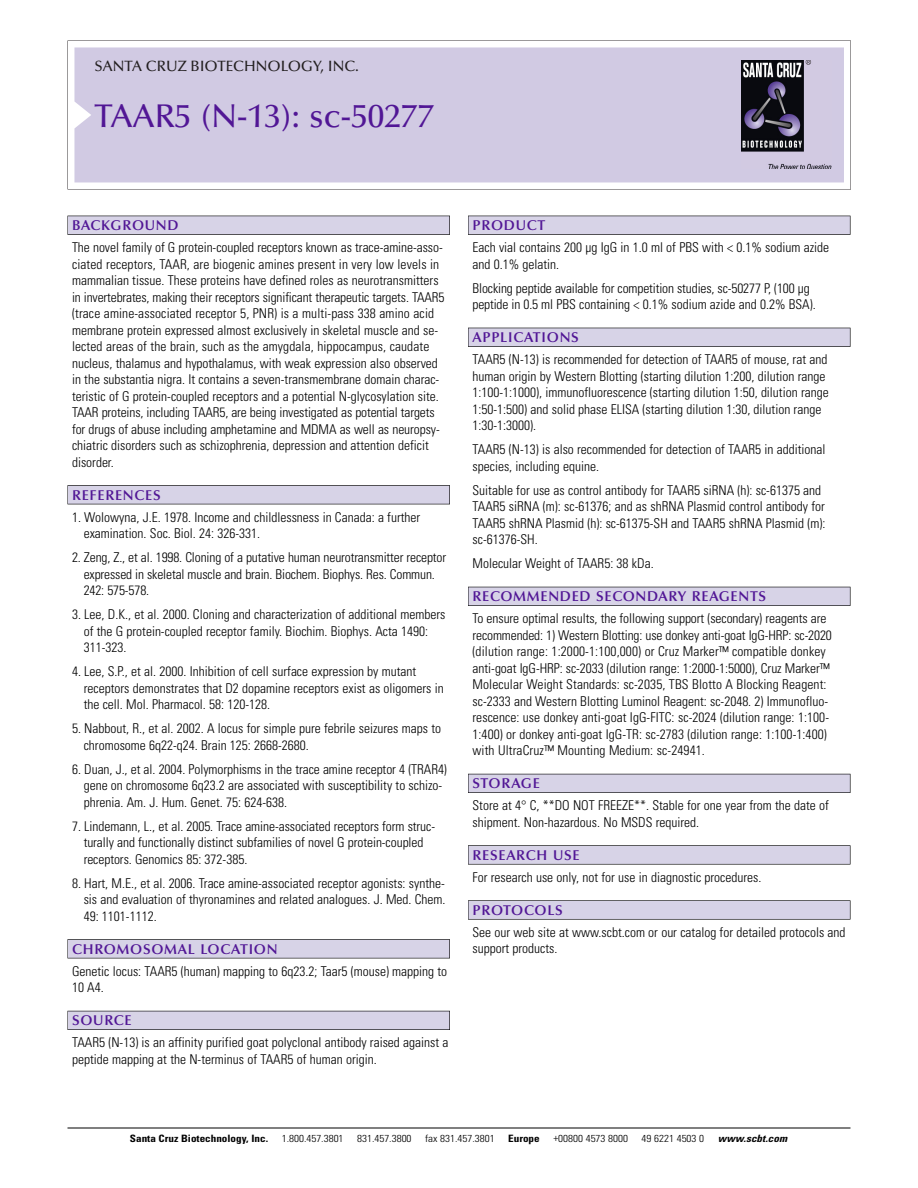
<style>
.page{position:relative;width:918px;height:1188px;background:#fff}
.page>*{position:absolute;margin:0;border:0;box-sizing:border-box;transform-origin:0 0}
.t1{font:500 33px "Optima";color:#511695}
.t2{font:500 15px "Optima";color:#231f20}
.t3{font:600 14.25px "Optima";letter-spacing:.05em;color:#511695}
.t4{font:300 condensed 13.5px/16.5px "Univers";color:#000}
.t5{font:300 condensed 10.2px "Univers";color:#000;scale:1.1 1}
.t6{font:700 condensed 10.2px "Univers";color:#000;scale:1.1 1}
.t7{font:italic 700 condensed 10.2px "Univers";letter-spacing:.005em;color:#000;scale:1.1 1}
</style>
<div class="page">
<svg style="left:68px;top:40px;width:783px;height:149px"></svg>
<div style="left:74px;top:47px;width:770px;height:135px;background:#d1cae3"></div>
<img style="left:741px;top:60px;width:90px;height:108px">
<div style="left:68px;top:216px;width:382px;height:19px;background:#525155"></div>
<div style="left:68px;top:216px;width:381px;height:18px;background:#d7d3e7"></div>
<div style="left:68px;top:485px;width:382px;height:19px;background:#525155"></div>
<div style="left:68px;top:486px;width:381px;height:18px;background:#d7d3e7"></div>
<div style="left:68px;top:939px;width:382px;height:19px;background:#545357"></div>
<div style="left:68px;top:940px;width:381px;height:18px;background:#d7d3e7"></div>
<div style="left:68px;top:1011px;width:382px;height:19px;background:#54535a"></div>
<div style="left:68px;top:1011px;width:381px;height:18px;background:#d7d3e7"></div>
<div style="left:468px;top:216px;width:382px;height:19px;background:#525155"></div>
<div style="left:468px;top:216px;width:382px;height:18px;background:#d7d3e7"></div>
<div style="left:468px;top:328px;width:382px;height:19px;background:#515055"></div>
<div style="left:468px;top:328px;width:382px;height:18px;background:#d7d3e7"></div>
<div style="left:468px;top:587px;width:382px;height:19px;background:#525158"></div>
<div style="left:468px;top:587px;width:382px;height:18px;background:#d7d3e7"></div>
<div style="left:468px;top:774px;width:382px;height:19px;background:#54535a"></div>
<div style="left:468px;top:774px;width:382px;height:18px;background:#d7d3e7"></div>
<svg style="left:468px;top:845px;width:382px;height:20px"></svg>
<div style="left:468px;top:846px;width:382px;height:18px;background:#d7d3e7"></div>
<div style="left:468px;top:900px;width:382px;height:20px;background:#666667"></div>
<div style="left:468px;top:901px;width:382px;height:18px;background:#d7d3e7"></div>
<hr style="left:68px;top:1128px;width:782px;height:1px;background:#000">
<p class="t2" style="left:94px;top:61px;width:266px">SANTA CRUZ BIOTECHNOLOGY, INC.</p>
<h1 class="t1" style="left:94px;top:103px;width:341px">TAAR5 (N-13): sc-50277</h1>
<p class="t3" style="left:72px;top:219px;width:108px">BACKGROUND</p>
<p class="t4" style="left:72px;top:240px;width:374px">The novel family of G protein-coupled receptors known as trace-amine-asso&shy;ciated receptors, TAAR, are biogenic amines present in very low levels in mammalian tissue. These proteins have defined roles as neurotransmitters in invertebrates, making their receptors significant therapeutic targets. TAAR5 (trace amine-associated receptor 5, PNR) is a multi-pass 338 amino acid membrane protein expressed almost exclusively in skeletal muscle and se&shy;lected areas of the brain, such as the amygdala, hippocampus, caudate nucleus, thalamus and hypothalamus, with weak expression also observed in the substantia nigra. It contains a seven-transmembrane domain charac&shy;teristic of G protein-coupled receptors and a potential N-glycosylation site.<br>TAAR proteins, including TAAR5, are being investigated as potential targets for drugs of abuse including amphetamine and MDMA as well as neuropsy&shy;chiatric disorders such as schizophrenia, depression and attention deficit disorder.</p>
<p class="t3" style="left:72px;top:489px;width:90px">REFERENCES</p>
<p class="t4" style="left:84px;top:510px;width:338px;text-indent:-12px">1. Wolowyna, J.E. 1978. Income and childlessness in Canada: a further examination. Soc. Biol. 24: 326-331.</p>
<p class="t4" style="left:84px;top:550px;width:364px;text-indent:-12px">2. Zeng, Z., et al. 1998. Cloning of a putative human neurotransmitter receptor expressed in skeletal muscle and brain. Biochem. Biophys. Res. Commun.<br>242: 575-578.</p>
<p class="t4" style="left:84px;top:607px;width:363px;text-indent:-12px">3. Lee, D.K., et al. 2000. Cloning and characterization of additional members of the G protein-coupled receptor family. Biochim. Biophys. Acta 1490:<br>311-323.</p>
<p class="t4" style="left:84px;top:664px;width:362px;text-indent:-12px">4. Lee, S.P., et al. 2000. Inhibition of cell surface expression by mutant receptors demonstrates that D2 dopamine receptors exist as oligomers in the cell. Mol. Pharmacol. 58: 120-128.</p>
<p class="t4" style="left:84px;top:721px;width:359px;text-indent:-12px">5. Nabbout, R., et al. 2002. A locus for simple pure febrile seizures maps to chromosome 6q22-q24. Brain 125: 2668-2680.</p>
<p class="t4" style="left:84px;top:762px;width:365px;text-indent:-12px">6. Duan, J., et al. 2004. Polymorphisms in the trace amine receptor 4 (TRAR4) gene on chromosome 6q23.2 are associated with susceptibility to schizo&shy;phrenia. Am. J. Hum. Genet. 75: 624-638.</p>
<p class="t4" style="left:84px;top:819px;width:353px;text-indent:-12px">7. Lindemann, L., et al. 2005. Trace amine-associated receptors form struc&shy;turally and functionally distinct subfamilies of novel G protein-coupled receptors. Genomics 85: 372-385.</p>
<p class="t4" style="left:84px;top:876px;width:363px;text-align:justify;text-indent:-12px">8. Hart, M.E., et al. 2006. Trace amine-associated receptor agonists: synthe&shy;sis and evaluation of thyronamines and related analogues. J. Med. Chem.<br>49: 1101-1112.</p>
<p class="t3" style="left:72px;top:943px;width:207px">CHROMOSOMAL LOCATION</p>
<p class="t4" style="left:72px;top:964px;width:377px">Genetic locus: TAAR5 (human) mapping to 6q23.2; Taar5 (mouse) mapping to<br>10 A4.</p>
<p class="t3" style="left:72px;top:1015px;width:61px">SOURCE</p>
<p class="t4" style="left:72px;top:1035px;width:378px">TAAR5 (N-13) is an affinity purified goat polyclonal antibody raised against a peptide mapping at the N-terminus of TAAR5 of human origin.</p>
<p class="t3" style="left:473px;top:219px;width:74px">PRODUCT</p>
<p class="t4" style="left:473px;top:240px;width:358px">Each vial contains 200 µg IgG in 1.0 ml of PBS with &lt; 0.1% sodium azide and 0.1% gelatin.</p>
<p class="t4" style="left:473px;top:281px;width:345px">Blocking peptide available for competition studies, sc-50277 P, (100 µg peptide in 0.5 ml PBS containing &lt; 0.1% sodium azide and 0.2% BSA).</p>
<p class="t3" style="left:473px;top:332px;width:108px">APPLICATIONS</p>
<p class="t4" style="left:473px;top:352px;width:358px">TAAR5 (N-13) is recommended for detection of TAAR5 of mouse, rat and human origin by Western Blotting (starting dilution 1:200, dilution range 1:100-1:1000), immunofluorescence (starting dilution 1:50, dilution range 1:50-1:500) and solid phase ELISA (starting dilution 1:30, dilution range 1:30-1:3000).</p>
<p class="t4" style="left:473px;top:442px;width:355px">TAAR5 (N-13) is also recommended for detection of TAAR5 in additional species, including equine.</p>
<p class="t4" style="left:473px;top:483px;width:354px">Suitable for use as control antibody for TAAR5 siRNA (h): sc-61375 and TAAR5 siRNA (m): sc-61376; and as shRNA Plasmid control antibody for TAAR5 shRNA Plasmid (h): sc-61375-SH and TAAR5 shRNA Plasmid (m): sc-61376-SH.</p>
<p class="t4" style="left:473px;top:556px;width:183px">Molecular Weight of TAAR5: 38 kDa.</p>
<p class="t3" style="left:473px;top:591px;width:295px">RECOMMENDED SECONDARY REAGENTS</p>
<p class="t4" style="left:473px;top:611px;width:361px">To ensure optimal results, the following support (secondary) reagents are recommended: 1) Western Blotting: use donkey anti-goat IgG-HRP: sc-2020 (dilution range: 1:2000-1:100,000) or Cruz Marker™ compatible donkey anti-goat IgG-HRP: sc-2033 (dilution range: 1:2000-1:5000), Cruz Marker™ Molecular Weight Standards: sc-2035, TBS Blotto A Blocking Reagent: sc-2333 and Western Blotting Luminol Reagent: sc-2048. 2) Immunofluo&shy;rescence: use donkey anti-goat IgG-FITC: sc-2024 (dilution range: 1:100- 1:400) or donkey anti-goat IgG-TR: sc-2783 (dilution range: 1:100-1:400) with UltraCruz™ Mounting Medium: sc-24941.</p>
<p class="t3" style="left:473px;top:778px;width:69px">STORAGE</p>
<p class="t4" style="left:473px;top:798px;width:358px">Store at 4° C, **DO NOT FREEZE**. Stable for one year from the date of shipment. Non-hazardous. No MSDS required.</p>
<p class="t3" style="left:473px;top:849px;width:109px">RESEARCH USE</p>
<p class="t4" style="left:473px;top:870px;width:290px">For research use only, not for use in diagnostic procedures.</p>
<p class="t3" style="left:473px;top:904px;width:92px">PROTOCOLS</p>
<p class="t4" style="left:473px;top:925px;width:375px">See our web site at www.scbt.com or our catalog for detailed protocols and support products.</p>
<p class="t6" style="left:130px;top:1135px;width:127px">Santa Cruz Biotechnology, Inc.</p>
<p class="t5" style="left:282px;top:1135px;width:58px">1.800.457.3801</p>
<p class="t5" style="left:357px;top:1135px;width:51px">831.457.3800</p>
<p class="t5" style="left:425px;top:1135px;width:65px">fax 831.457.3801</p>
<p class="t6" style="left:508px;top:1135px;width:30px">Europe</p>
<p class="t5" style="left:553px;top:1135px;width:69px">+00800 4573 8000</p>
<p class="t5" style="left:642px;top:1135px;width:58px">49 6221 4503 0</p>
<p class="t7" style="left:718px;top:1135px;width:64px">www.scbt.com</p>
</div>
